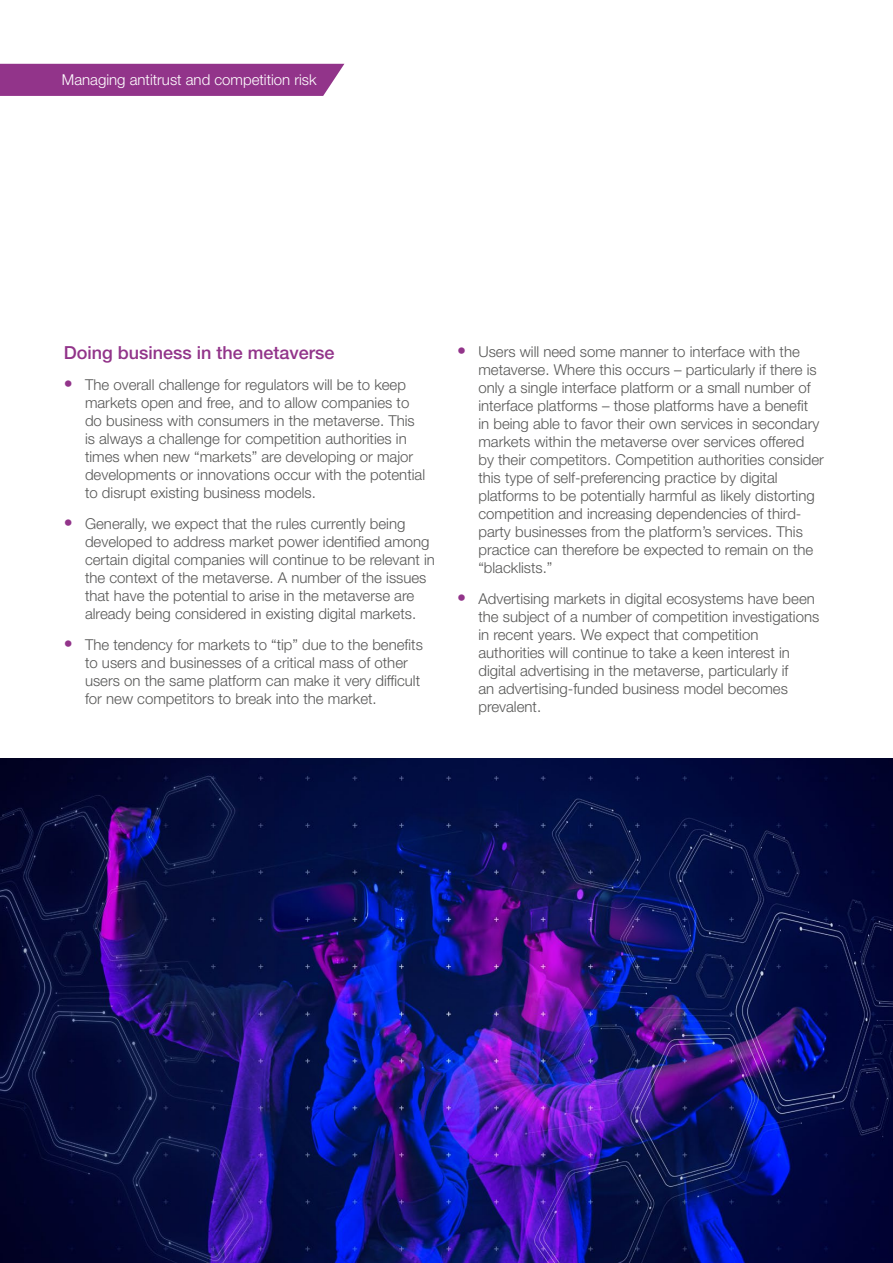
<style>
.page{position:relative;width:893px;height:1263px;background:#fff}
.page>*{position:absolute;margin:0;border:0;box-sizing:border-box;transform-origin:0 0}
.t1{font:500 18px "Helvetica Neue LT Std";color:#92348a}
.t2{font:300 15px/18px "Helvetica Neue LT Std";color:#575756}
.t3{font:300 15px "Helvetica Neue LT Std";color:#fff}
.s1{font-weight:700;font-size:18px;color:#92348a}
</style>
<div class="page">
<div style="left:0;top:64px;width:344px;height:32px;background:#92348a"></div>
<img style="left:0;top:758px;width:893px;height:505px">
<p class="t3" style="left:62px;top:71px;width:256px">Managing antitrust and competition risk</p>
<p class="t1" style="left:64px;top:342px;width:272px">Doing business in the metaverse</p>
<p class="t2" style="left:85px;top:375px;width:342px;text-indent:-21px"><span class="s1">•</span> The overall challenge for regulators will be to keep markets open and free, and to allow companies to do business with consumers in the metaverse. This is always a challenge for competition authorities in times when new “markets” are developing or major developments or innovations occur with the potential to disrupt existing business models.</p>
<p class="t2" style="left:85px;top:514px;width:351px;text-indent:-21px"><span class="s1">•</span> Generally, we expect that the rules currently being developed to address market power identified among certain digital companies will continue to be relevant in the context of the metaverse. A number of the issues that have the potential to arise in the metaverse are already being considered in existing digital markets.</p>
<p class="t2" style="left:85px;top:635px;width:339px;text-indent:-21px"><span class="s1">•</span> The tendency for markets to “tip” due to the benefits to users and businesses of a critical mass of other users on the same platform can make it very difficult for new competitors to break into the market.</p>
<p class="t2" style="left:478px;top:343px;width:347px;text-indent:-21px"><span class="s1">•</span> Users will need some manner to interface with the metaverse. Where this occurs – particularly if there is only a single interface platform or a small number of interface platforms – those platforms have a benefit<br>in being able to favor their own services in secondary markets within the metaverse over services offered<br>by their competitors. Competition authorities consider this type of self-preferencing practice by digital platforms to be potentially harmful as likely distorting competition and increasing dependencies of third&shy;party businesses from the platform’s services. This practice can therefore be expected to remain on the “blacklists.”</p>
<p class="t2" style="left:478px;top:589px;width:342px;text-indent:-21px"><span class="s1">•</span> Advertising markets in digital ecosystems have been the subject of a number of competition investigations in recent years. We expect that competition authorities will continue to take a keen interest in digital advertising in the metaverse, particularly if<br>an advertising-funded business model becomes prevalent.</p>
</div>
